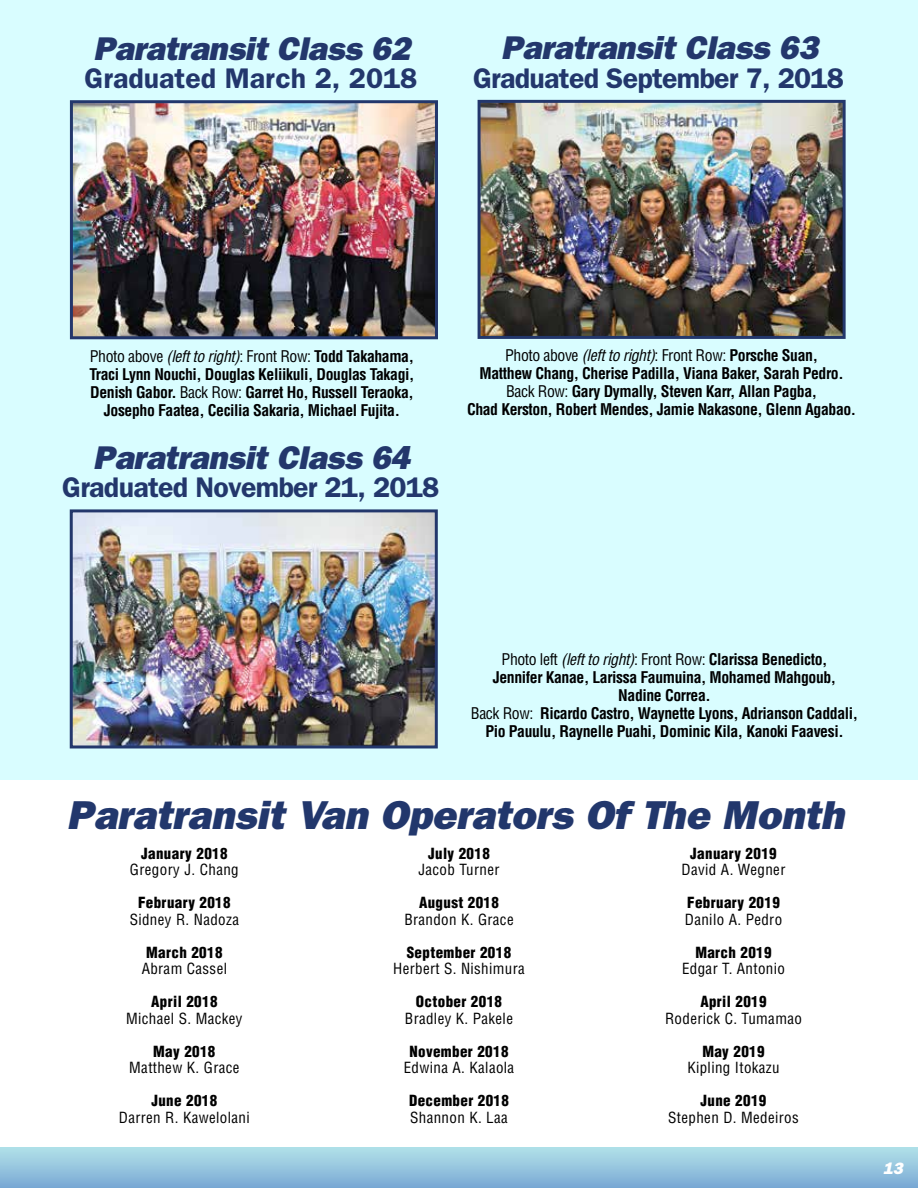
<style>
.page{position:relative;width:918px;height:1188px;background:#fff}
.page>*{position:absolute;margin:0;border:0;box-sizing:border-box;transform-origin:0 0}
.t1{font:italic 800 40.5px "Franklin Gothic";color:#22376c}
.t2{font:italic 800 33px "Franklin Gothic";letter-spacing:-.01em;color:#23376c}
.t3{font:600 28.5px "Franklin Gothic";letter-spacing:-.025em;color:#23376c}
.t4{font:600 28.5px "Franklin Gothic";color:#23376c}
.t5{font:italic 800 16.5px "Franklin Gothic";color:#fff}
.t6{font:700 condensed 15.75px/18px "Helvetica";letter-spacing:-.025em;color:#000;text-align:center}
.t7{font:condensed 15px "Helvetica";letter-spacing:.025em;color:#000}
.t8{font:900 condensed 15px "Helvetica";letter-spacing:.025em;color:#000}
.s1{font-weight:400}
.s2{font-weight:400;font-style:italic}
</style>
<div class="page">
<div style="left:0;top:0;width:918px;height:780px;background:#d9fdff"></div>
<img style="left:74px;top:104px;width:360px;height:231px">
<div style="left:70px;top:100px;width:368px;height:239px;border:3px solid #23376c"></div>
<img style="left:482px;top:104px;width:360px;height:231px">
<div style="left:478px;top:100px;width:368px;height:239px;border:3px solid #23376c"></div>
<img style="left:74px;top:513px;width:360px;height:231px">
<div style="left:70px;top:509px;width:368px;height:239px;border:3px solid #23376c"></div>
<div style="left:0;top:1148px;width:918px;height:40px;background:linear-gradient(to bottom,#b2e1e8,#7aaad5)"></div>
<h2 class="t2" style="left:93px;top:29px;width:319px">Paratransit Class 62</h2>
<h3 class="t4" style="left:85px;top:62px;width:334px">Graduated March 2, 2018</h3>
<h2 class="t2" style="left:501px;top:29px;width:319px">Paratransit Class 63</h2>
<h3 class="t3" style="left:473px;top:61px;width:372px">Graduated September 7, 2018</h3>
<p class="t6" style="left:90px;top:347px;width:326px"><span class="s1">Photo above</span> <span class="s2">(left to right)</span><span class="s1">: Front Row:</span> Todd Takahama, Traci Lynn Nouchi, Douglas Keliikuli, Douglas Takagi, Denish Gabor. <span class="s1">Back Row:</span> Garret Ho, Russell Teraoka, Josepho Faatea, Cecilia Sakaria, Michael Fujita.</p>
<h2 class="t2" style="left:93px;top:438px;width:319px">Paratransit Class 64</h2>
<h3 class="t3" style="left:62px;top:471px;width:379px">Graduated November 21, 2018</h3>
<p class="t6" style="left:467px;top:346px;width:391px"><span class="s1">Photo above</span> <span class="s2">(left to right)</span><span class="s1">: Front Row:</span> Porsche Suan,<br>Matthew Chang, Cherise Padilla, Viana Baker, Sarah Pedro.<br><span class="s1">Back Row:</span> Gary Dymally, Steven Karr, Allan Pagba,<br>Chad Kerston, Robert Mendes, Jamie Nakasone, Glenn Agabao.</p>
<p class="t6" style="left:471px;top:650px;width:389px"><span class="s1">Photo left</span> <span class="s2">(left to right)</span><span class="s1">: Front Row:</span> Clarissa Benedicto,<br>Jennifer Kanae, Larissa Faumuina, Mohamed Mahgoub, Nadine Correa.<br><span class="s1">Back Row:</span> Ricardo Castro, Waynette Lyons, Adrianson Caddali, Pio Pauulu, Raynelle Puahi, Dominic Kila, Kanoki Faavesi.</p>
<h1 class="t1" style="left:67px;top:792px;width:779px">Paratransit Van Operators Of The Month</h1>
<p class="t8" style="left:141px;top:844px;width:88px">January 2018</p>
<p class="t7" style="left:130px;top:860px;width:110px">Gregory J. Chang</p>
<p class="t8" style="left:138px;top:893px;width:94px">February 2018</p>
<p class="t7" style="left:130px;top:910px;width:111px">Sidney R. Nadoza</p>
<p class="t8" style="left:146px;top:943px;width:78px">March 2018</p>
<p class="t7" style="left:142px;top:959px;width:87px">Abram Cassel</p>
<p class="t8" style="left:151px;top:992px;width:68px">April 2018</p>
<p class="t7" style="left:126px;top:1009px;width:118px">Michael S. Mackey</p>
<p class="t8" style="left:153px;top:1042px;width:64px">May 2018</p>
<p class="t7" style="left:129px;top:1058px;width:112px">Matthew K. Grace</p>
<p class="t8" style="left:151px;top:1091px;width:67px">June 2018</p>
<p class="t7" style="left:119px;top:1108px;width:132px">Darren R. Kawelolani</p>
<p class="t8" style="left:428px;top:844px;width:63px">July 2018</p>
<p class="t7" style="left:419px;top:860px;width:82px">Jacob Turner</p>
<p class="t8" style="left:419px;top:893px;width:81px">August 2018</p>
<p class="t7" style="left:404px;top:910px;width:111px">Brandon K. Grace</p>
<p class="t8" style="left:407px;top:943px;width:106px">September 2018</p>
<p class="t7" style="left:393px;top:959px;width:133px">Herbert S. Nishimura</p>
<p class="t8" style="left:416px;top:992px;width:88px">October 2018</p>
<p class="t7" style="left:405px;top:1009px;width:110px">Bradley K. Pakele</p>
<p class="t8" style="left:409px;top:1042px;width:101px">November 2018</p>
<p class="t7" style="left:404px;top:1058px;width:112px">Edwina A. Kalaola</p>
<p class="t8" style="left:409px;top:1091px;width:101px">December 2018</p>
<p class="t7" style="left:410px;top:1108px;width:99px">Shannon K. Laa</p>
<p class="t8" style="left:690px;top:844px;width:88px">January 2019</p>
<p class="t7" style="left:682px;top:860px;width:105px">David A. Wegner</p>
<p class="t8" style="left:687px;top:893px;width:94px">February 2019</p>
<p class="t7" style="left:685px;top:910px;width:99px">Danilo A. Pedro</p>
<p class="t8" style="left:695px;top:943px;width:78px">March 2019</p>
<p class="t7" style="left:682px;top:959px;width:104px">Edgar T. Antonio</p>
<p class="t8" style="left:700px;top:992px;width:68px">April 2019</p>
<p class="t7" style="left:665px;top:1009px;width:138px">Roderick C. Tumamao</p>
<p class="t8" style="left:702px;top:1042px;width:64px">May 2019</p>
<p class="t7" style="left:687px;top:1058px;width:94px">Kipling Itokazu</p>
<p class="t8" style="left:701px;top:1091px;width:67px">June 2019</p>
<p class="t7" style="left:668px;top:1108px;width:132px">Stephen D. Medeiros</p>
<p class="t5" style="left:883px;top:1159px;width:21px">13</p>
</div>
